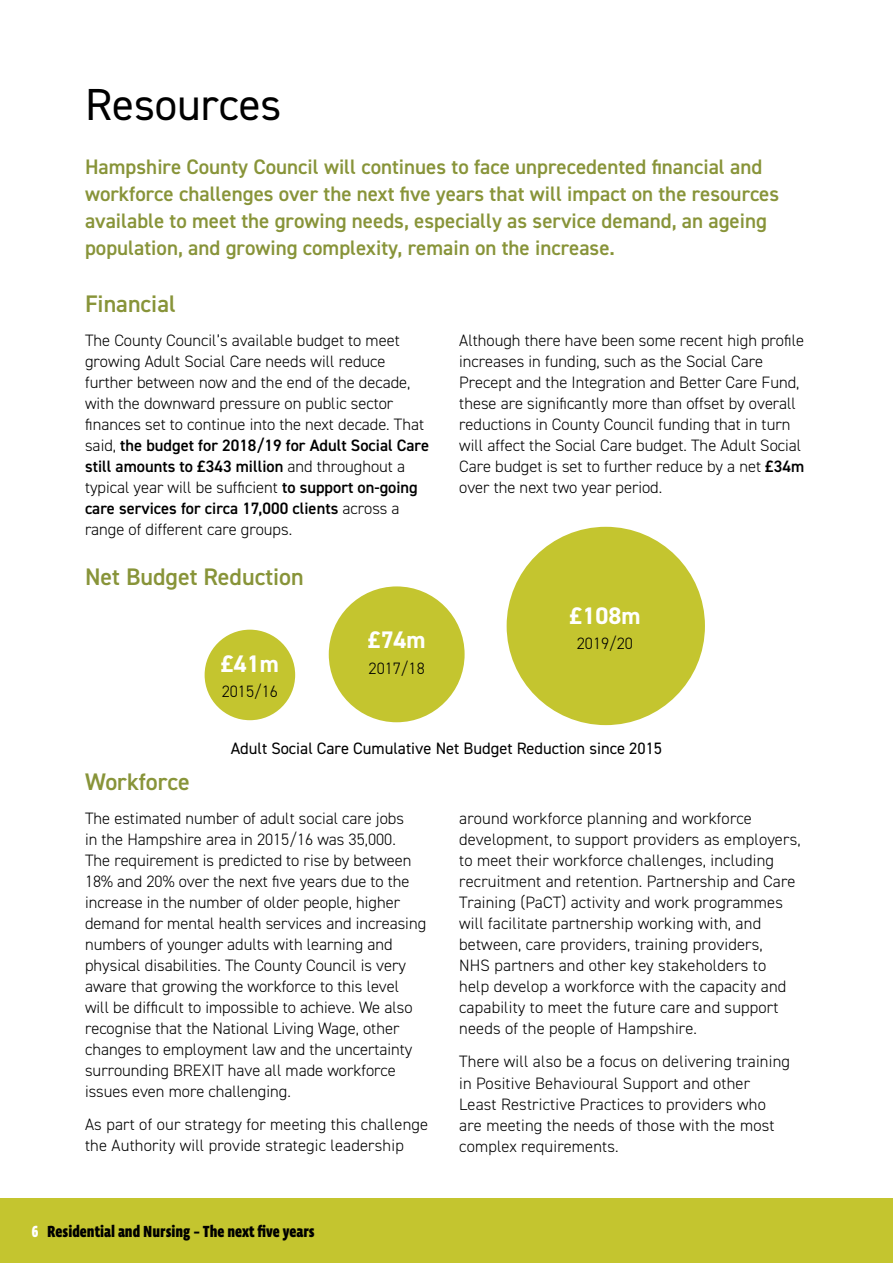
<style>
.page{position:relative;width:893px;height:1263px;background:#fff}
.page>*{position:absolute;margin:0;border:0;box-sizing:border-box;transform-origin:0 0}
.t1{font:45px "DIN2014";color:#000}
.t2{font:600 24px "DIN2014";color:#889439}
.t3{font:700 24px "DIN2014";color:#fff}
.t4{font:600 21px/27px "DIN2014";color:#889439}
.t5{font:300 16.5px/21px "DIN2014";color:#000}
.t6{font:16.5px "DIN2014";color:#000}
.t7{font:900 16.5px "Vista Sans Nar OTCE";color:#000}
.s1{font-weight:600}
.s2{color:#fff}
</style>
<div class="page">
<div style="left:0;top:1198px;width:893px;height:65px;background:#c4c52f"></div>
<div style="left:205px;top:630px;width:90px;height:90px;background:#c4c52f;border-radius:50%"></div>
<div style="left:329px;top:586px;width:136px;height:136px;background:#c4c52f;border-radius:50%"></div>
<div style="left:507px;top:527px;width:198px;height:198px;background:#c4c52f;border-radius:50%"></div>
<h1 class="t1" style="left:85px;top:76px;width:198px">Resources</h1>
<p class="t4" style="left:85px;top:153px;width:696px">Hampshire County Council will continues to face unprecedented financial and workforce challenges over the next five years that will impact on the resources available to meet the growing needs, especially as service demand, an ageing population, and growing complexity, remain on the increase.</p>
<h2 class="t2" style="left:85px;top:288px;width:92px">Financial</h2>
<p class="t5" style="left:85px;top:329px;width:346px">The County Council’s available budget to meet growing Adult Social Care needs will reduce further between now and the end of the decade, with the downward pressure on public sector finances set to continue into the next decade. That said, <span class="s1">the budget for 2018/19 for Adult Social Care still amounts to £343 million</span> and throughout a typical year will be sufficient <span class="s1">to support on-going care services for circa 17,000 clients</span> across a range of different care groups.</p>
<p class="t5" style="left:459px;top:329px;width:347px">Although there have been some recent high profile increases in funding, such as the Social Care Precept and the Integration and Better Care Fund, these are significantly more than offset by overall reductions in County Council funding that in turn will affect the Social Care budget. The Adult Social Care budget is set to further reduce by a net <span class="s1">£34m </span>over the next two year period.</p>
<h2 class="t2" style="left:85px;top:561px;width:220px">Net Budget Reduction</h2>
<h2 class="t3" style="left:221px;top:648px;width:59px">£41m</h2>
<p class="t5" style="left:222px;top:681px;width:58px">2015/16</p>
<h2 class="t3" style="left:368px;top:624px;width:59px">£74m</h2>
<p class="t5" style="left:369px;top:657px;width:58px">2017/18</p>
<h2 class="t3" style="left:569px;top:599px;width:72px">£108m</h2>
<p class="t5" style="left:577px;top:633px;width:58px">2019/20</p>
<p class="t6" style="left:231px;top:738px;width:433px">Adult Social Care Cumulative Net Budget Reduction since 2015</p>
<h2 class="t2" style="left:85px;top:766px;width:106px">Workforce</h2>
<p class="t5" style="left:85px;top:807px;width:343px">The estimated number of adult social care jobs<br>in the Hampshire area in 2015/16 was 35,000.<br>The requirement is predicted to rise by between 18% and 20% over the next five years due to the increase in the number of older people, higher demand for mental health services and increasing numbers of younger adults with learning and physical disabilities. The County Council is very aware that growing the workforce to this level will be difficult to impossible to achieve. We also recognise that the National Living Wage, other changes to employment law and the uncertainty surrounding BREXIT have all made workforce issues even more challenging.</p>
<p class="t5" style="left:85px;top:1114px;width:345px">As part of our strategy for meeting this challenge the Authority will provide strategic leadership</p>
<p class="t7" style="left:32px;top:1221px;width:284px"><span class="s2">6</span> Residential and Nursing – The next five years</p>
<p class="t5" style="left:459px;top:807px;width:343px">around workforce planning and workforce development, to support providers as employers, to meet their workforce challenges, including recruitment and retention. Partnership and Care Training (PaCT) activity and work programmes will facilitate partnership working with, and between, care providers, training providers,<br>NHS partners and other key stakeholders to<br>help develop a workforce with the capacity and capability to meet the future care and support needs of the people of Hampshire.</p>
<p class="t5" style="left:459px;top:1051px;width:332px">There will also be a focus on delivering training in Positive Behavioural Support and other Least Restrictive Practices to providers who are meeting the needs of those with the most complex requirements.</p>
</div>
